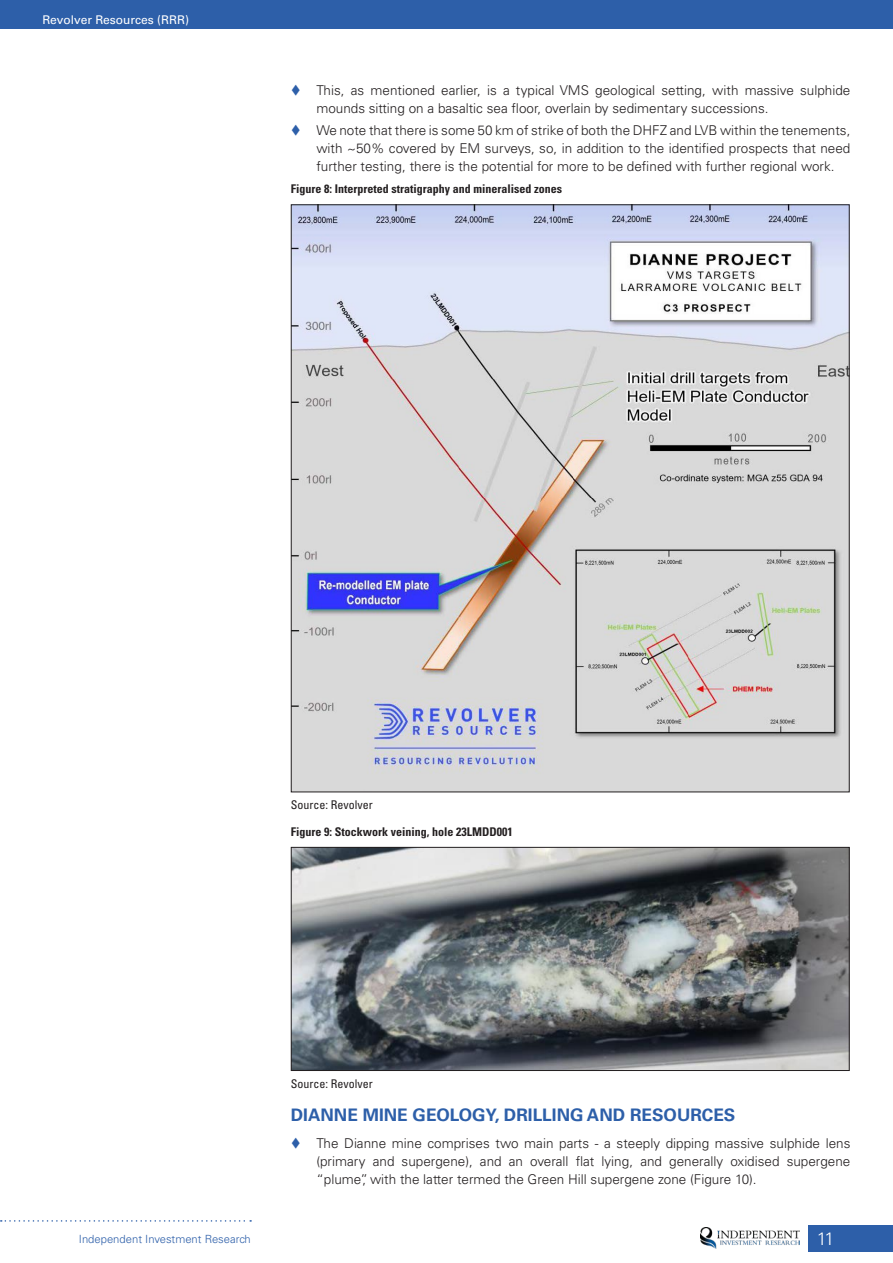
<style>
.page{position:relative;width:893px;height:1263px;background:#fff}
.page>*{position:absolute;margin:0;border:0;box-sizing:border-box;transform-origin:0 0}
.t1{font:300 18px "Univers LT Std";color:#fff}
.t2{font:700 17.25px "Univers LT Std";color:#2d5fa9}
.t3{font:300 13.5px/18px "Univers LT Std";color:#231f20;text-align:justify}
.t4{font:700 condensed 12px "Univers LT Std";color:#231f20}
.t5{font:condensed 12px "Univers LT Std";color:#231f20}
.t6{font:12px "Univers LT Std";color:#fff}
.t7{font:300 11.25px "Univers LT Std";color:#2d5fa9}
</style>
<div class="page">
<div style="left:808px;top:1225px;width:85px;height:26px;background:#2d5fa9"></div>
<div style="left:0;top:0;width:893px;height:28px;background:#2d5fa9"></div>
<img style="left:700px;top:1227px;width:99px;height:21px">
<svg style="left:1px;top:1220px;width:250px;height:2px"></svg>
<img style="left:293px;top:206px;width:555px;height:584px">
<img style="left:293px;top:849px;width:555px;height:220px">
<div style="left:291px;top:847px;width:559px;height:224px;border:1px solid #231f20"></div>
<svg style="left:292px;top:781px;width:8px;height:10px"></svg>
<svg style="left:292px;top:1060px;width:8px;height:10px"></svg>
<p class="t6" style="left:43px;top:13px;width:148px">Revolver Resources (RRR)</p>
<p class="t3" style="left:316px;top:81px;width:536px">This, as mentioned earlier, is a typical VMS geological setting, with massive sulphide mounds sitting on a basaltic sea floor, overlain by sedimentary successions.</p>
<p class="t3" style="left:316px;top:121px;width:536px">We note that there is some 50 km of strike of both the DHFZ and LVB within the tenements, with ~50% covered by EM surveys, so, in addition to the identified prospects that need further testing, there is the potential for more to be defined with further regional work.</p>
<p class="t4" style="left:291px;top:182px;width:273px">Figure 8: Interpreted stratigraphy and mineralised zones</p>
<p class="t5" style="left:291px;top:797px;width:83px">Source: Revolver</p>
<p class="t4" style="left:291px;top:824px;width:223px">Figure 9: Stockwork veining, hole 23LMDD001</p>
<p class="t7" style="left:79px;top:1232px;width:173px">Independent Investment Research</p>
<p class="t5" style="left:291px;top:1076px;width:83px">Source: Revolver</p>
<p class="t2" style="left:291px;top:1105px;width:446px">DIANNE MINE GEOLOGY, DRILLING AND RESOURCES</p>
<p class="t3" style="left:316px;top:1134px;width:536px">The Dianne mine comprises two main parts - a steeply dipping massive sulphide lens (primary and supergene), and an overall flat lying, and generally oxidised supergene “plume”, with the latter termed the Green Hill supergene zone (Figure 10).</p>
<h1 class="t1" style="left:817px;top:1227px;width:19px">11</h1>
</div>
